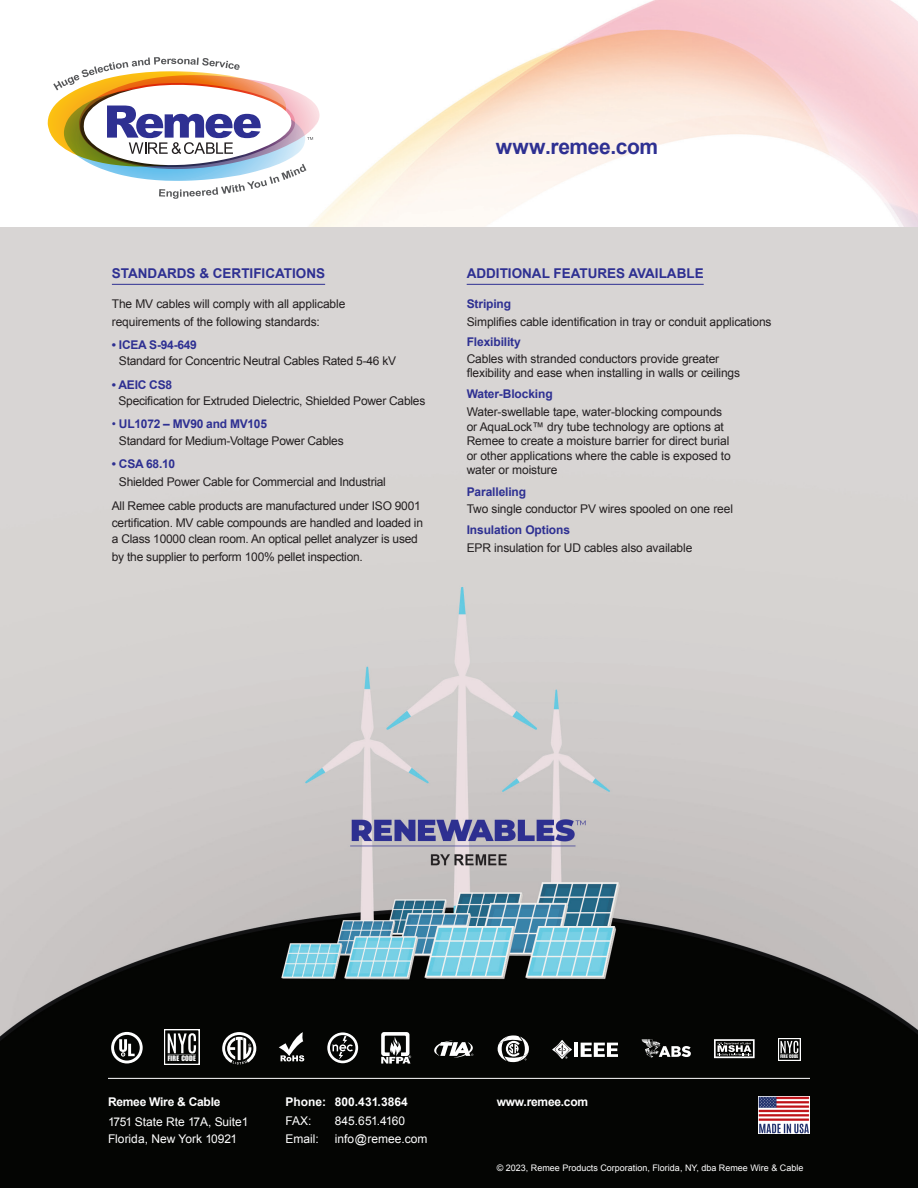
<style>
.page{position:relative;width:918px;height:1188px;background:#fff}
.page>*{position:absolute;margin:0;border:0;box-sizing:border-box;transform-origin:0 0}
.t1{font:700 21px "Arial";letter-spacing:-.02em;color:#2e3092}
.t2{font:700 13.5px "Arial";color:#2e3092}
.t3{font:12px/16.5px "Arial";letter-spacing:-.01em;color:#231f20}
.t4{font:12px/16.5px "Arial";color:#fff}
.t5{font:700 12px "Arial";letter-spacing:-.01em;color:#2e3092}
.t6{font:700 12px "Arial";letter-spacing:-.02em;color:#fff}
.t7{font:700 12px "Arial";color:#fff}
.t8{font:9px "Arial";color:#fff}
.t9{font:7.65px "Impact";letter-spacing:.04em;color:#fff}
.t10{font:4.8px "Impact";letter-spacing:.04em;color:#fff}
.s1{font-weight:700;color:#2e3092}
.s2{color:#2e3092}
</style>
<div class="page">
<img style="left:0;top:0;width:918px;height:228px">
<svg style="left:47px;top:57px;width:273px;height:142px"></svg>
<img style="left:0;top:228px;width:918px;height:960px">
<hr style="left:112px;top:284px;width:213px;height:1px;background:#2e3092">
<hr style="left:467px;top:284px;width:237px;height:1px;background:#2e3092">
<hr style="left:108px;top:1078px;width:702px;height:1px;background:#fff">
<img style="left:758px;top:1096px;width:52px;height:38px">
<hr style="left:575px;top:1043px;width:3px;height:14px;background:#fff">
<svg style="left:581px;top:1043px;width:37px;height:14px"></svg>
<svg style="left:552px;top:1040px;width:20px;height:19px"></svg>
<svg style="left:222px;top:1032px;width:34px;height:32px"></svg>
<svg style="left:279px;top:1032px;width:25px;height:29px"></svg>
<svg style="left:327px;top:1032px;width:31px;height:31px"></svg>
<svg style="left:381px;top:1032px;width:30px;height:32px"></svg>
<svg style="left:432px;top:1040px;width:43px;height:18px"></svg>
<svg style="left:642px;top:1039px;width:49px;height:18px"></svg>
<svg style="left:714px;top:1039px;width:41px;height:19px"></svg>
<svg style="left:498px;top:1035px;width:31px;height:27px"></svg>
<svg style="left:164px;top:1030px;width:35px;height:35px"></svg>
<svg style="left:778px;top:1038px;width:22px;height:23px"></svg>
<svg style="left:111px;top:1032px;width:32px;height:31px"></svg>
<p class="t1" style="left:496px;top:132px;width:164px">www.remee.com</p>
<p class="t2" style="left:112px;top:265px;width:215px">STANDARDS &amp; CERTIFICATIONS</p>
<p class="t3" style="left:112px;top:296px;width:235px;line-height:17.2px">The MV cables will comply with all applicable requirements of the following standards:</p>
<p class="t3" style="left:119px;top:336px;width:279px;text-indent:-7px"><span class="s1">• ICEA S-94-649<br></span>Standard for Concentric Neutral Cables Rated 5-46 kV</p>
<p class="t3" style="left:119px;top:376px;width:308px;text-indent:-7px"><span class="s1">• AEIC CS8<br></span>Specification for Extruded Dielectric, Shielded Power Cables</p>
<p class="t3" style="left:119px;top:416px;width:226px;text-indent:-7px"><span class="s2">•</span> <span class="s1">UL1072 – MV90 and MV105<br></span>Standard for Medium-Voltage Power Cables</p>
<p class="t3" style="left:119px;top:455px;width:268px;line-height:18px;text-indent:-7px"><span class="s1">• CSA 68.10<br></span>Shielded Power Cable for Commercial and Industrial</p>
<p class="t3" style="left:112px;top:498px;width:313px">All Remee cable products are manufactured under ISO 9001 certification. MV cable compounds are handled and loaded in a Class 10000 clean room. An optical pellet analyzer is used</p>
<p class="t3" style="left:112px;top:549px;width:253px">by the supplier to perform 100% pellet inspection.</p>
<p class="t2" style="left:467px;top:265px;width:238px">ADDITIONAL FEATURES AVAILABLE</p>
<p class="t5" style="left:467px;top:296px;width:46px">Striping</p>
<p class="t3" style="left:467px;top:313px;width:306px">Simplifies cable identification in tray or conduit applications</p>
<p class="t5" style="left:467px;top:334px;width:56px">Flexibility</p>
<p class="t3" style="left:467px;top:352px;width:275px;line-height:14.4px">Cables with stranded conductors provide greater flexibility and ease when installing in walls or ceilings</p>
<p class="t5" style="left:467px;top:386px;width:88px">Water-Blocking</p>
<p class="t3" style="left:467px;top:405px;width:266px;line-height:14.4px">Water-swellable tape, water-blocking compounds or AquaLock™ dry tube technology are options at Remee to create a moisture barrier for direct burial or other applications where the cable is exposed to water or moisture</p>
<p class="t5" style="left:467px;top:484px;width:61px">Paralleling</p>
<p class="t3" style="left:467px;top:501px;width:268px">Two single conductor PV wires spooled on one reel</p>
<p class="t5" style="left:467px;top:522px;width:105px">Insulation Options</p>
<p class="t3" style="left:467px;top:540px;width:227px">EPR insulation for UD cables also available</p>
<p class="t9" style="left:168px;top:1054px;width:30px">FIRE CODE</p>
<p class="t10" style="left:781px;top:1054px;width:19px">FIRE CODE</p>
<p class="t6" style="left:108px;top:1094px;width:114px">Remee Wire &amp; Cable</p>
<p class="t4" style="left:108px;top:1114px;width:142px">1751 State Rte 17A, Suite1<br>Florida, New York 10921</p>
<p class="t7" style="left:285px;top:1094px;width:124px">Phone: 800.431.3864</p>
<p class="t4" style="left:285px;top:1112px;width:28px">FAX:</p>
<p class="t4" style="left:335px;top:1112px;width:72px">845.651.4160</p>
<p class="t4" style="left:285px;top:1131px;width:35px">Email:</p>
<p class="t4" style="left:335px;top:1131px;width:94px">info@remee.com</p>
<p class="t6" style="left:497px;top:1094px;width:93px">www.remee.com</p>
<p class="t8" style="left:497px;top:1162px;width:308px">© 2023, Remee Products Corporation, Florida, NY, dba Remee Wire &amp; Cable</p>
</div>
